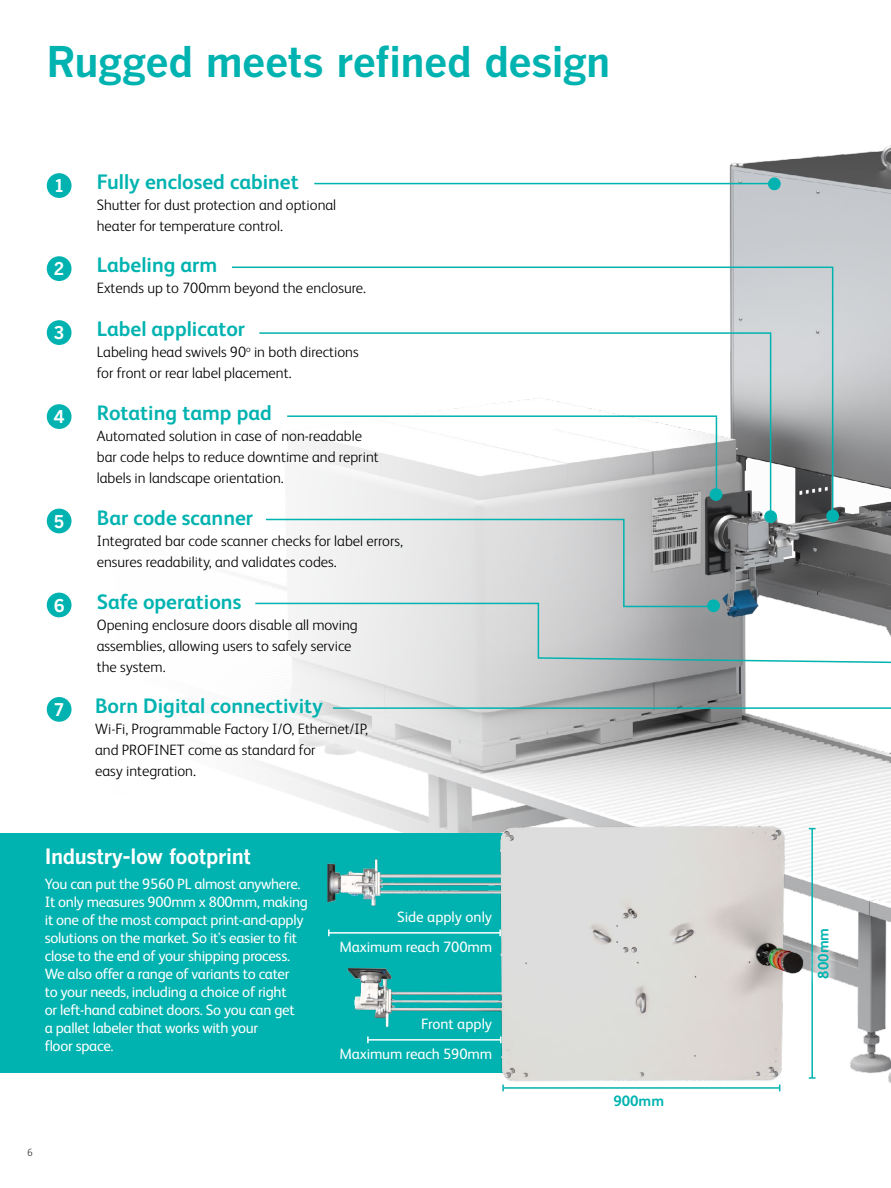
<style>
.page{position:relative;width:891px;height:1188px;background:#fff}
.page>*{position:absolute;margin:0;border:0;box-sizing:border-box;transform-origin:0 0}
.t1{font:700 42px "Benton Gothic";letter-spacing:-.015em;color:#00b3b0}
.t2{font:700 21px "FS Albert Pro";color:#00b3b0}
.t3{font:700 21px "Benton Gothic";letter-spacing:-.02em;color:#fff}
.t4{font:700 17.4px "Benton Gothic";color:#fff}
.t5{font:300 15px/21px "FS Albert Pro";color:#000}
.t6{font:15px/18px "FS Albert Pro";letter-spacing:-.02em;color:#fff}
.t7{font:15px "FS Albert Pro";color:#fff}
.t8{font:700 15px "FS Albert Pro";color:#00b3b0}
.t9{font:300 10.5px "FS Albert Pro";color:#414042}
</style>
<div class="page">
<img style="left:46px;top:145px;width:845px;height:938px">
<div style="left:0;top:833px;width:753px;height:240px;background:#00b3b0"></div>
<img style="left:321px;top:823px;width:490px;height:269px">
<hr style="left:503px;top:1087px;width:277px;height:2px;background:#00b3b0">
<hr style="left:329px;top:932px;width:171px;height:2px;background:#fff">
<svg style="left:328px;top:929px;width:2px;height:7px"></svg>
<svg style="left:499px;top:929px;width:2px;height:7px"></svg>
<hr style="left:368px;top:1039px;width:133px;height:2px;background:#fff">
<svg style="left:367px;top:1036px;width:2px;height:7px"></svg>
<svg style="left:500px;top:1036px;width:2px;height:7px"></svg>
<hr style="left:811px;top:829px;width:2px;height:249px;background:#00b3b0">
<svg style="left:809px;top:1077px;width:7px;height:2px"></svg>
<svg style="left:809px;top:920px;width:27px;height:66px"></svg>
<div style="left:768px;top:177px;width:13px;height:13px;background:#00b3b0;border-radius:50%"></div>
<div style="left:47px;top:173px;width:25px;height:25px;background:#00b3b0;border-radius:50%"></div>
<div style="left:47px;top:256px;width:25px;height:25px;background:#00b3b0;border-radius:50%"></div>
<div style="left:47px;top:320px;width:25px;height:25px;background:#00b3b0;border-radius:50%"></div>
<div style="left:47px;top:404px;width:25px;height:25px;background:#00b3b0;border-radius:50%"></div>
<div style="left:47px;top:697px;width:25px;height:25px;background:#00b3b0;border-radius:50%"></div>
<div style="left:47px;top:509px;width:25px;height:24px;background:#00b3b0;border-radius:50%"></div>
<div style="left:47px;top:593px;width:25px;height:24px;background:#00b3b0;border-radius:50%"></div>
<hr style="left:314px;top:183px;width:460px;height:1px;background:#00b3b0">
<svg style="left:230px;top:266px;width:604px;height:248px"></svg>
<svg style="left:258px;top:332px;width:73px;height:182px"></svg>
<svg style="left:286px;top:415px;width:45px;height:81px"></svg>
<svg style="left:254px;top:523px;width:77px;height:143px"></svg>
<svg style="left:331px;top:288px;width:560px;height:422px"></svg>
<h1 class="t1" style="left:46px;top:38px;width:566px">Rugged meets refined design</h1>
<p class="t4" style="left:55px;top:176px;width:10px">1</p>
<p class="t4" style="left:54px;top:259px;width:12px">2</p>
<p class="t4" style="left:54px;top:323px;width:12px">3</p>
<p class="t4" style="left:54px;top:407px;width:13px">4</p>
<p class="t4" style="left:54px;top:511px;width:12px">5</p>
<p class="t4" style="left:54px;top:595px;width:12px">6</p>
<p class="t4" style="left:54px;top:700px;width:11px">7</p>
<h2 class="t2" style="left:97px;top:167px;width:203px">Fully enclosed cabinet</h2>
<p class="t5" style="left:97px;top:194px;width:241px">Shutter for dust protection and optional heater for temperature control.</p>
<h2 class="t2" style="left:97px;top:250px;width:122px">Labeling arm</h2>
<p class="t5" style="left:97px;top:277px;width:271px">Extends up to 700mm beyond the enclosure.</p>
<h2 class="t2" style="left:97px;top:314px;width:150px">Label applicator</h2>
<p class="t5" style="left:97px;top:341px;width:263px">Labeling head swivels 90<sup>o</sup> in both directions for front or rear label placement.</p>
<h2 class="t2" style="left:97px;top:398px;width:176px">Rotating tamp pad</h2>
<p class="t5" style="left:97px;top:425px;width:283px">Automated solution in case of non-readable bar code helps to reduce downtime and reprint labels in landscape orientation.</p>
<h2 class="t2" style="left:97px;top:503px;width:158px">Bar code scanner</h2>
<p class="t5" style="left:97px;top:529px;width:308px">Integrated bar code scanner checks for label errors, ensures readability, and validates codes.</p>
<h2 class="t2" style="left:97px;top:587px;width:146px">Safe operations</h2>
<p class="t5" style="left:97px;top:613px;width:262px">Opening enclosure doors disable all moving assemblies, allowing users to safely service the system.</p>
<h2 class="t2" style="left:95px;top:691px;width:229px">Born Digital connectivity</h2>
<p class="t5" style="left:95px;top:718px;width:274px">Wi-Fi, Programmable Factory I/O, Ethernet/IP, and PROFINET come as standard for<br>easy integration.</p>
<h2 class="t3" style="left:45px;top:845px;width:208px">Industry-low footprint</h2>
<p class="t6" style="left:45px;top:874px;width:265px">You can put the 9560 PL almost anywhere.<br>It only measures 900mm x 800mm, making it one of the most compact print-and-apply solutions on the market. So it's easier to fit close to the end of your shipping process.<br>We also offer a range of variants to cater<br>to your needs, including a choice of right<br>or left-hand cabinet doors. So you can get<br>a pallet labeler that works with your<br>floor space.</p>
<p class="t7" style="left:397px;top:907px;width:97px">Side apply only</p>
<p class="t6" style="left:339px;top:937px;width:154px">Maximum reach 700mm</p>
<p class="t6" style="left:339px;top:1008px;width:154px;line-height:30.3px;text-align:right">Front apply<br>Maximum reach 590mm</p>
<p class="t9" style="left:27px;top:1145px;width:7px">6</p>
<p class="t8" style="left:613px;top:1091px;width:52px">900mm</p>
<p class="t8" style="left:813px;top:979px;width:52px;rotate:-90deg">800mm</p>
</div>
